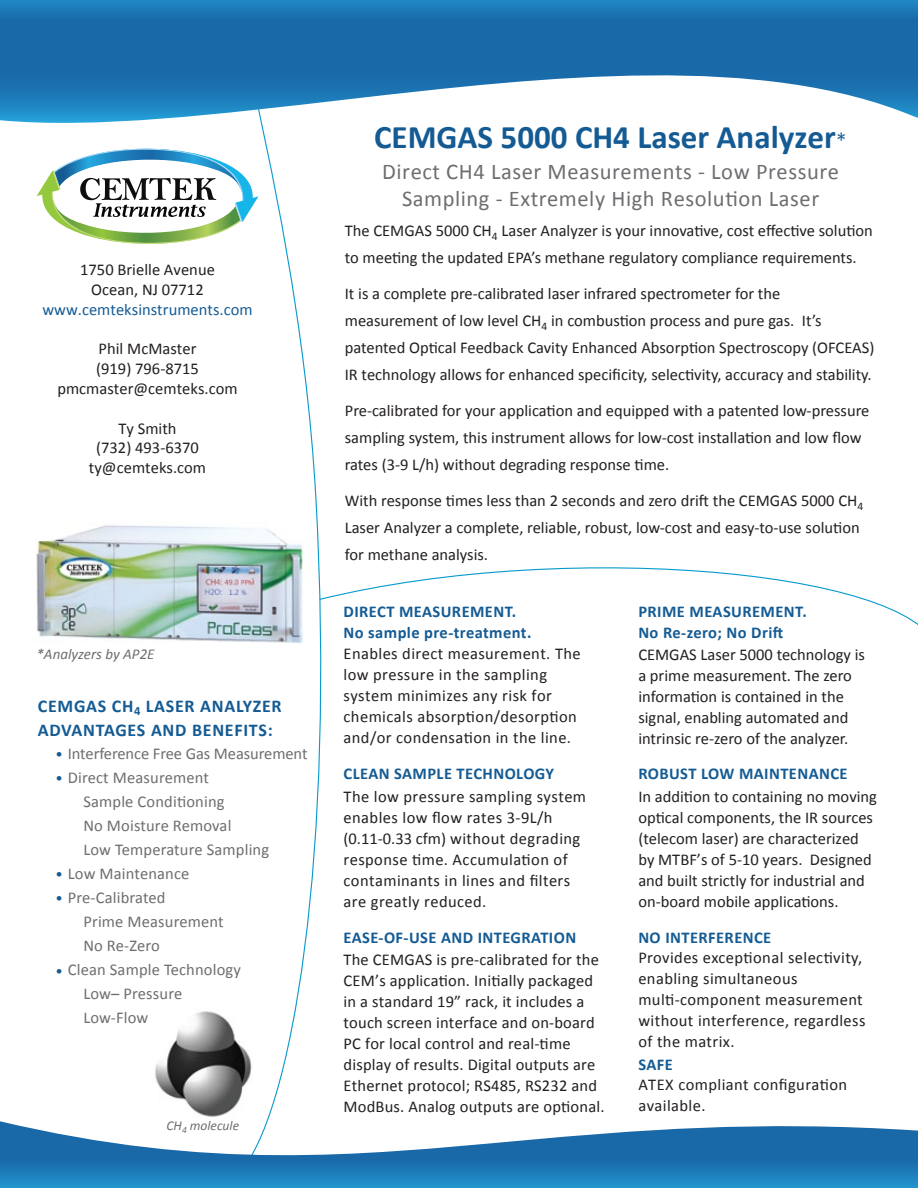
<style>
.page{position:relative;width:918px;height:1188px;background:#fff}
.page>*{position:absolute;margin:0;border:0;box-sizing:border-box;transform-origin:0 0}
.t1{font:700 33px "Calibri";color:#145b94}
.t2{font:22.5px/27px "Calibri";letter-spacing:.025em;color:#6d6e71;text-align:center}
.t3{font:21.9px/24px "Myriad Pro";color:#145b94}
.t4{font:700 18px/24px "Calibri";letter-spacing:.04em;color:#145b94}
.t5{font:16.5px/21px "Calibri";color:#231f20}
.t6{font:16.5px/21px "Calibri";letter-spacing:.025em;color:#231f20}
.t7{font:16.5px "Calibri";letter-spacing:.01em;color:#6d6e71}
.t8{font:700 16.5px/21px "Calibri";letter-spacing:.025em;color:#145b94}
.t9{font:16.5px "Calibri";color:#145b94}
.t10{font:italic 15px "Calibri";color:#6d6e71}
.t11{font:italic 13.5px "Calibri";color:#6d6e71}
.s1{font-weight:300;font-size:22.5px}
</style>
<div class="page">
<img style="left:155px;top:1011px;width:81px;height:106px">
<img style="left:36px;top:525px;width:200px;height:117px">
<svg style="left:37px;top:148px;width:199px;height:96px"></svg>
<svg style="left:337px;top:567px;width:581px;height:58px"></svg>
<svg style="left:236px;top:129px;width:101px;height:991px"></svg>
<svg style="left:0;top:1120px;width:918px;height:68px"></svg>
<svg style="left:0;top:0;width:918px;height:129px"></svg>
<p class="t5" style="left:80px;top:260px;width:136px;line-height:19.8px;text-align:center">1750 Brielle Avenue<br>Ocean, NJ 07712</p>
<p class="t9" style="left:42px;top:299px;width:212px">www.cemteksinstruments.com</p>
<p class="t5" style="left:57px;top:339px;width:182px;line-height:19.8px;text-align:center">Phil McMaster<br>(919) 796-8715 pmcmaster@cemteks.com</p>
<p class="t5" style="left:89px;top:418px;width:119px;line-height:19.8px;text-align:center">Ty Smith<br>(732) 493-6370 ty@cemteks.com</p>
<p class="t10" style="left:37px;top:644px;width:120px">*Analyzers by AP2E</p>
<p class="t4" style="left:38px;top:694px;width:245px">CEMGAS CH<sub>4</sub> LASER ANALYZER<br>ADVANTAGES AND BENEFITS:</p>
<h3 class="t3" style="left:56px;top:740px;width:8px">• •</h3>
<p class="t7" style="left:68px;top:743px;width:241px">Interference Free Gas Measurement</p>
<p class="t7" style="left:68px;top:767px;width:143px">Direct Measurement</p>
<p class="t7" style="left:83px;top:791px;width:143px">Sample Conditioning</p>
<p class="t7" style="left:83px;top:815px;width:150px">No Moisture Removal</p>
<p class="t7" style="left:83px;top:839px;width:187px">Low Temperature Sampling</p>
<p class="t7" style="left:68px;top:863px;width:123px">Low Maintenance</p>
<p class="t7" style="left:68px;top:887px;width:99px">Pre-Calibrated</p>
<p class="t7" style="left:83px;top:911px;width:142px">Prime Measurement</p>
<p class="t7" style="left:83px;top:935px;width:78px">No Re-Zero</p>
<p class="t7" style="left:68px;top:959px;width:175px">Clean Sample Technology</p>
<p class="t7" style="left:83px;top:983px;width:100px">Low– Pressure</p>
<p class="t7" style="left:83px;top:1007px;width:66px">Low-Flow</p>
<h3 class="t3" style="left:56px;top:860px;width:8px">• •</h3>
<h3 class="t3" style="left:56px;top:957px;width:8px">•</h3>
<p class="t11" style="left:167px;top:1116px;width:74px">CH<sub>4</sub> molecule</p>
<h1 class="t1" style="left:374px;top:116px;width:474px">CEMGAS 5000 CH4 Laser Analyzer<span class="s1">*</span></h1>
<h2 class="t2" style="left:382px;top:158px;width:458px">Direct CH4 Laser Measurements - Low Pressure<br>Sampling - Extremely High Resolution Laser</h2>
<p class="t5" style="left:345px;top:218px;width:530px;line-height:27px">The CEMGAS 5000 CH<sub>4</sub> Laser Analyzer is your innovative, cost effective solution to meeting the updated EPA’s methane regulatory compliance requirements.</p>
<p class="t5" style="left:345px;top:280px;width:531px;line-height:27px">It is a complete pre-calibrated laser infrared spectrometer for the measurement of low level CH<sub>4</sub> in combustion process and pure gas. It’s patented Optical Feedback Cavity Enhanced Absorption Spectroscopy (OFCEAS)<br>IR technology allows for enhanced specificity, selectivity, accuracy and stability.</p>
<p class="t5" style="left:345px;top:397px;width:526px;line-height:27px">Pre-calibrated for your application and equipped with a patented low-pressure sampling system, this instrument allows for low-cost installation and low flow rates (3-9 L/h) without degrading response time.</p>
<p class="t5" style="left:345px;top:487px;width:520px;line-height:27px">With response times less than 2 seconds and zero drift the CEMGAS 5000 CH<sub>4<br></sub>Laser Analyzer a complete, reliable, robust, low-cost and easy-to-use solution for methane analysis.</p>
<p class="t8" style="left:344px;top:601px;width:189px">DIRECT MEASUREMENT.<br>No sample pre-treatment.</p>
<p class="t6" style="left:344px;top:644px;width:239px">Enables direct measurement. The low pressure in the sampling system minimizes any risk for chemicals absorption/desorption and/or condensation in the line.</p>
<p class="t8" style="left:344px;top:763px;width:212px">CLEAN SAMPLE TECHNOLOGY</p>
<p class="t6" style="left:344px;top:786px;width:244px">The low pressure sampling system enables low flow rates 3-9L/h (0.11-0.33 cfm) without degrading response time. Accumulation of contaminants in lines and filters are greatly reduced.</p>
<p class="t8" style="left:344px;top:927px;width:234px">EASE-OF-USE AND INTEGRATION</p>
<p class="t5" style="left:344px;top:949px;width:262px">The CEMGAS is pre-calibrated for the CEM’s application. Initially packaged in a standard 19” rack, it includes a touch screen interface and on-board PC for local control and real-time display of results. Digital outputs are Ethernet protocol; RS485, RS232 and ModBus. Analog outputs are optional.</p>
<p class="t8" style="left:638px;top:601px;width:170px">PRIME MEASUREMENT.<br>No Re-zero; No Drift</p>
<p class="t5" style="left:638px;top:644px;width:228px">CEMGAS Laser 5000 technology is a prime measurement. The zero information is contained in the signal, enabling automated and intrinsic re-zero of the analyzer.</p>
<p class="t8" style="left:638px;top:763px;width:211px">ROBUST LOW MAINTENANCE</p>
<p class="t5" style="left:638px;top:786px;width:240px">In addition to containing no moving optical components, the IR sources (telecom laser) are characterized by MTBF’s of 5-10 years. Designed and built strictly for industrial and on-board mobile applications.</p>
<p class="t8" style="left:638px;top:927px;width:134px">NO INTERFERENCE</p>
<p class="t6" style="left:638px;top:947px;width:229px">Provides exceptional selectivity, enabling simultaneous multi-component measurement without interference, regardless of the matrix.</p>
<p class="t8" style="left:638px;top:1054px;width:36px">SAFE</p>
<p class="t6" style="left:638px;top:1074px;width:210px">ATEX compliant configuration available.</p>
</div>
